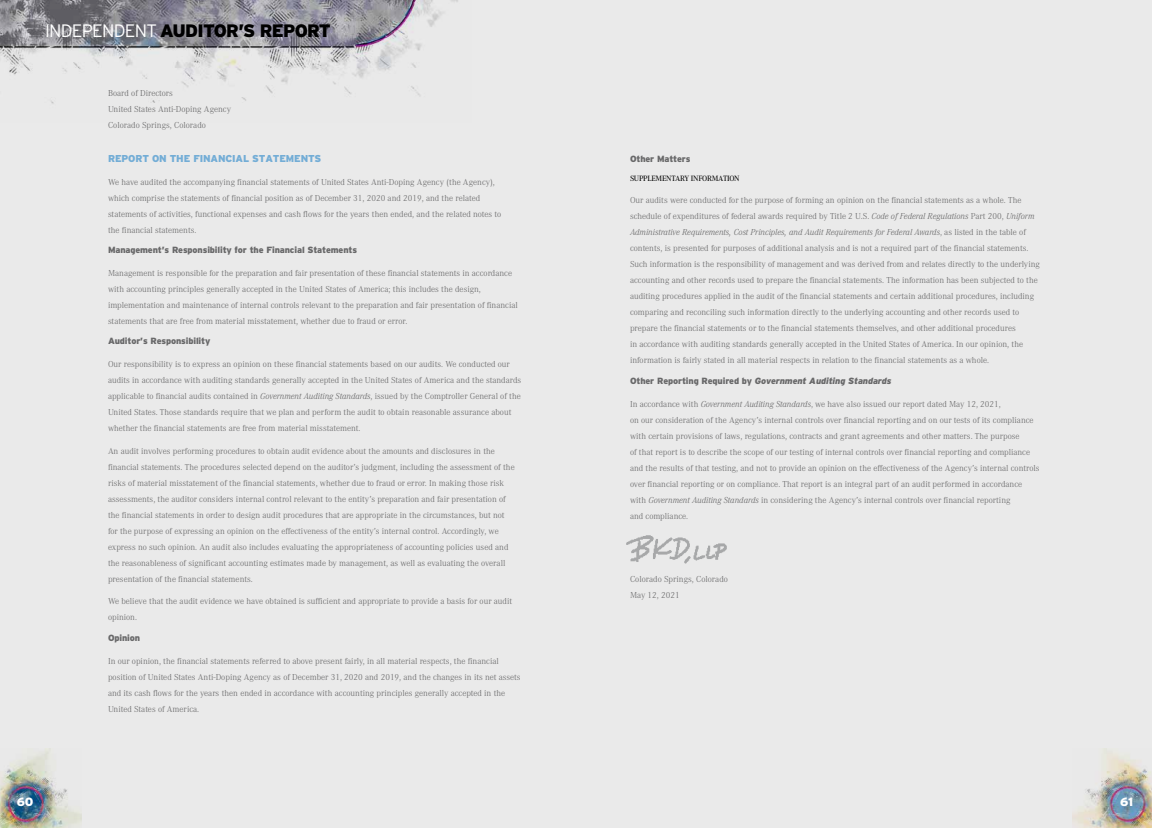
<style>
.page{position:relative;width:1152px;height:828px;background:#eaeaea}
.page>*{position:absolute;margin:0;border:0;box-sizing:border-box;transform-origin:0 0}
.t1{font:900 18px "Interstate";letter-spacing:-.04em;color:#000}
.t2{font:900 12px "Interstate";color:#fff}
.t3{font:900 10px "Interstate";letter-spacing:-.015em;color:#73add6}
.t4{font:300 9px/16px "Corporate A Pro";color:#686869}
.t5{font:900 9px "Interstate";letter-spacing:-.015em;color:#686869}
.t6{font:italic 900 9px "Interstate";letter-spacing:-.015em;color:#686869}
.t7{font:500 8px "Corporate A Pro";letter-spacing:-.03em;color:#000}
.s1{font-weight:300;color:#fff}
.s2{font-style:italic}
.s3{font-style:normal}
</style>
<div class="page">
<img style="left:626px;top:535px;width:101px;height:29px">
<img style="left:1072px;top:748px;width:80px;height:80px">
<img style="left:0;top:748px;width:81px;height:80px">
<img style="left:0;top:0;width:458px;height:104px">
<h1 class="t1" style="left:45px;top:20px;width:287px"><span class="s1">INDEPENDENT</span> AUDITOR’S REPORT</h1>
<p class="t4" style="left:108px;top:85px;width:125px">Board of Directors<br>United States Anti-Doping Agency<br>Colorado Springs, Colorado</p>
<p class="t3" style="left:108px;top:152px;width:215px">REPORT ON THE FINANCIAL STATEMENTS</p>
<p class="t4" style="left:108px;top:173px;width:395px">We have audited the accompanying financial statements of United States Anti-Doping Agency (the Agency), which comprise the statements of financial position as of December 31, 2020 and 2019, and the related statements of activities, functional expenses and cash flows for the years then ended, and the related notes to the financial statements.</p>
<p class="t5" style="left:108px;top:245px;width:251px">Management’s Responsibility for the Financial Statements</p>
<p class="t4" style="left:108px;top:265px;width:411px">Management is responsible for the preparation and fair presentation of these financial statements in accordance with accounting principles generally accepted in the United States of America; this includes the design, implementation and maintenance of internal controls relevant to the preparation and fair presentation of financial statements that are free from material misstatement, whether due to fraud or error.</p>
<p class="t5" style="left:108px;top:336px;width:104px">Auditor’s Responsibility</p>
<p class="t4" style="left:108px;top:356px;width:415px">Our responsibility is to express an opinion on these financial statements based on our audits. We conducted our audits in accordance with auditing standards generally accepted in the United States of America and the standards applicable to financial audits contained in <span class="s2">Government Auditing Standards</span>, issued by the Comptroller General of the United States. Those standards require that we plan and perform the audit to obtain reasonable assurance about whether the financial statements are free from material misstatement.</p>
<p class="t4" style="left:108px;top:442px;width:408px">An audit involves performing procedures to obtain audit evidence about the amounts and disclosures in the financial statements. The procedures selected depend on the auditor’s judgment, including the assessment of the risks of material misstatement of the financial statements, whether due to fraud or error. In making those risk assessments, the auditor considers internal control relevant to the entity’s preparation and fair presentation of the financial statements in order to design audit procedures that are appropriate in the circumstances, but not for the purpose of expressing an opinion on the effectiveness of the entity’s internal control. Accordingly, we express no such opinion. An audit also includes evaluating the appropriateness of accounting policies used and the reasonableness of significant accounting estimates made by management, as well as evaluating the overall presentation of the financial statements.</p>
<p class="t4" style="left:108px;top:593px;width:406px">We believe that the audit evidence we have obtained is sufficient and appropriate to provide a basis for our audit opinion.</p>
<p class="t5" style="left:108px;top:632px;width:34px">Opinion</p>
<p class="t4" style="left:108px;top:652px;width:414px">In our opinion, the financial statements referred to above present fairly, in all material respects, the financial position of United States Anti-Doping Agency as of December 31, 2020 and 2019, and the changes in its net assets and its cash flows for the years then ended in accordance with accounting principles generally accepted in the United States of America.</p>
<p class="t5" style="left:630px;top:154px;width:62px">Other Matters</p>
<p class="t7" style="left:630px;top:173px;width:111px">SUPPLEMENTARY INFORMATION</p>
<p class="t4" style="left:630px;top:192px;width:411px">Our audits were conducted for the purpose of forming an opinion on the financial statements as a whole. The schedule of expenditures of federal awards required by Title 2 U.S. <span class="s2">Code of Federal Regulations</span> Part 200, <span class="s2">Uniform Administrative Requirements, Cost Principles, and Audit Requirements for Federal Awards</span>, as listed in the table of contents, is presented for purposes of additional analysis and is not a required part of the financial statements.<br>Such information is the responsibility of management and was derived from and relates directly to the underlying accounting and other records used to prepare the financial statements. The information has been subjected to the auditing procedures applied in the audit of the financial statements and certain additional procedures, including comparing and reconciling such information directly to the underlying accounting and other records used to prepare the financial statements or to the financial statements themselves, and other additional procedures<br>in accordance with auditing standards generally accepted in the United States of America. In our opinion, the information is fairly stated in all material respects in relation to the financial statements as a whole.</p>
<p class="t6" style="left:630px;top:376px;width:263px"><span class="s3">Other Reporting Required by</span> Government Auditing Standards</p>
<p class="t4" style="left:630px;top:395px;width:411px">In accordance with <span class="s2">Government Auditing Standards</span>, we have also issued our report dated May 12, 2021,<br>on our consideration of the Agency’s internal controls over financial reporting and on our tests of its compliance with certain provisions of laws, regulations, contracts and grant agreements and other matters. The purpose<br>of that report is to describe the scope of our testing of internal controls over financial reporting and compliance and the results of that testing, and not to provide an opinion on the effectiveness of the Agency’s internal controls over financial reporting or on compliance. That report is an integral part of an audit performed in accordance with <span class="s2">Government Auditing Standards</span> in considering the Agency’s internal controls over financial reporting<br>and compliance.</p>
<p class="t4" style="left:630px;top:571px;width:99px">Colorado Springs, Colorado<br>May 12, 2021</p>
<h2 class="t2" style="left:17px;top:795px;width:18px">60</h2>
<h2 class="t2" style="left:1120px;top:795px;width:14px">61</h2>
</div>
